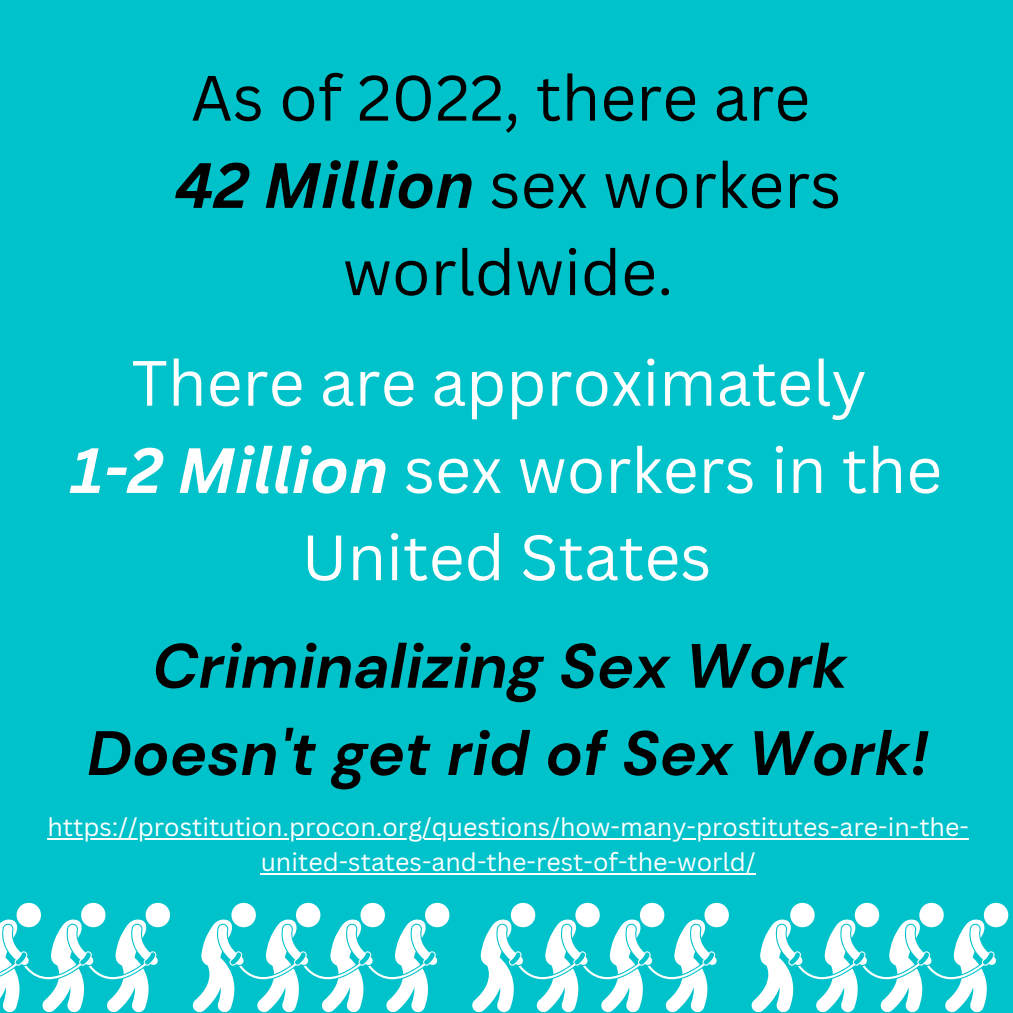
<style>
.page{position:relative;width:1013px;height:1013px;background:#fff}
.page>*{position:absolute;margin:0;border:0;box-sizing:border-box;transform-origin:0 0}
.t1{font:62.5px/87.2px "Canva Sans";color:#fff;text-align:center}
.t2{font:62.5px/87.2px "Canva Sans";color:#000;text-align:center}
.t3{font:italic 700 62.5px "DM Sans";color:#000}
.t4{font:25px/34.8px "Canva Sans";color:#fff;text-align:center}
.s1{font-weight:700;font-style:italic}
</style>
<div class="page">
<div style="left:0;top:0;width:1012px;height:1012px;background:#00c2cb"></div>
<svg style="left:0;top:902px;width:171px;height:110px"></svg>
<svg style="left:192px;top:902px;width:258px;height:110px"></svg>
<svg style="left:472px;top:902px;width:257px;height:110px"></svg>
<svg style="left:751px;top:902px;width:258px;height:110px"></svg>
<hr style="left:47px;top:838px;width:921px;height:2px;background:#fff">
<hr style="left:261px;top:873px;width:494px;height:1px;background:#fff">
<p class="t2" style="left:191px;top:53px;width:621px">As of 2022, there are</p>
<p class="t2" style="left:175px;top:140px;width:667px"><span class="s1">42 Million</span> sex workers worldwide.</p>
<p class="t1" style="left:131px;top:338px;width:736px">There are approximately</p>
<p class="t1" style="left:71px;top:425px;width:872px"><span class="s1">1-2 Million</span> sex workers in the<br>United States</p>
<p class="t3" style="left:152px;top:625px;width:697px">Criminalizing Sex Work</p>
<p class="t3" style="left:87px;top:713px;width:843px">Doesn't get rid of Sex Work!</p>
<p class="t4" style="left:47px;top:809px;width:923px">https://prostitution.procon.org/questions/how-many-prostitutes-are-in-the&shy;united-states-and-the-rest-of-the-world/</p>
</div>
